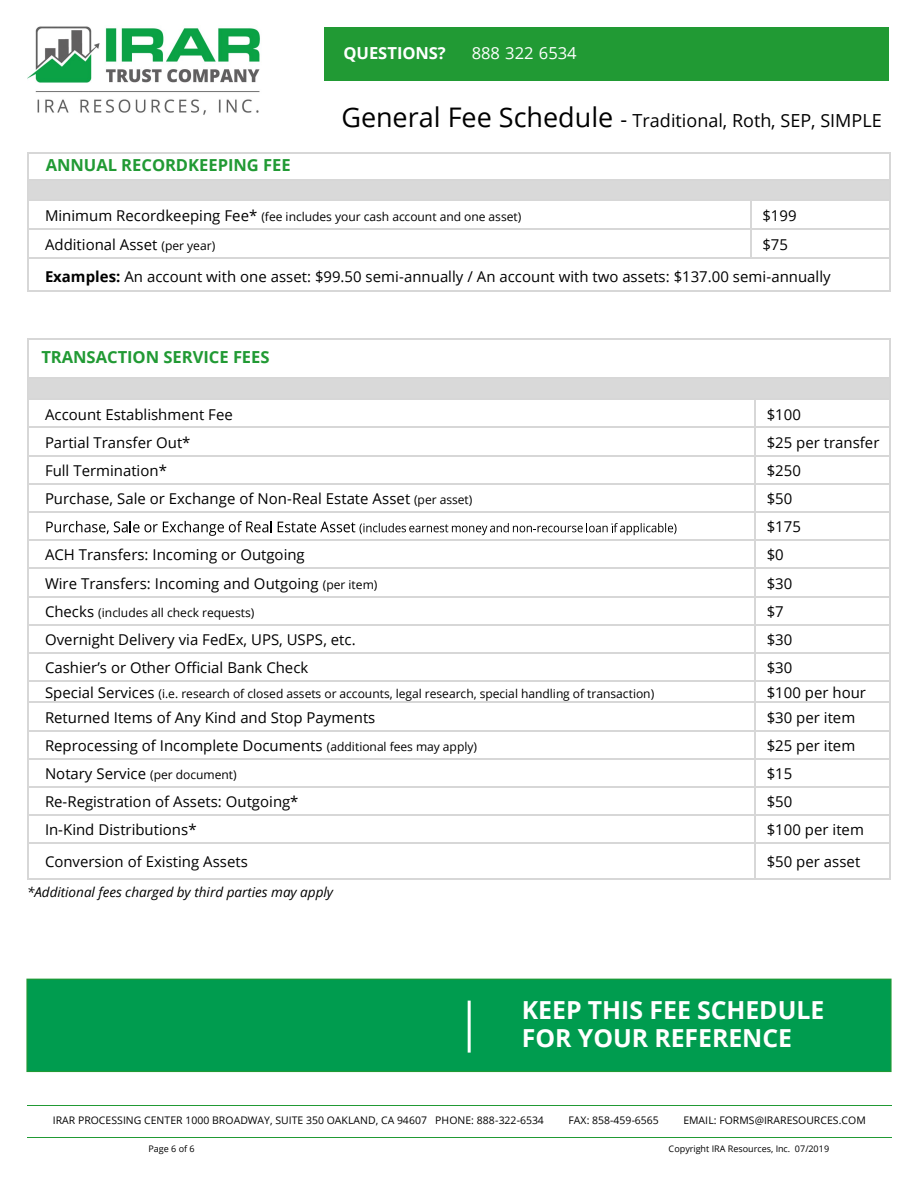
<style>
.page{position:relative;width:918px;height:1188px;background:#fff}
.page>*{position:absolute;margin:0;border:0;box-sizing:border-box;transform-origin:0 0}
.t1{font:700 24.9px/28px "Open Sans";color:#fff}
.t2{font:18px "Open Sans";color:#000}
.t3{font:700 16.65px "Open Sans";letter-spacing:-.005em;color:#219a34}
.t4{font:700 16.5px "Open Sans";color:#219a34}
.t5{font:700 16.5px "Open Sans";color:#fff}
.t6{font:16.5px "Open Sans";letter-spacing:-.005em;color:#fff}
.t7{font:15px "Open Sans";color:#000}
.t8{font:italic 13.5px "Open Sans";color:#000}
.t9{font:12px "Open Sans";color:#000}
.t10{font:10.5px "Open Sans";color:#000}
.t11{font:9px "Open Sans";color:#000}
.s1{font-size:27px}
.s2{font-size:21px}
.s3{font-size:15px}
.s4{font-size:12px}
.s5{font-weight:700}
</style>
<div class="page">
<div style="left:325px;top:28px;width:563px;height:52px;background:#219a34"></div>
<img style="left:27px;top:26px;width:233px;height:89px">
<div style="left:27px;top:180px;width:864px;height:20px;background:#d9d9d9"></div>
<hr style="left:27px;top:153px;width:2px;height:27px;background:#d7d7d7">
<hr style="left:889px;top:153px;width:2px;height:27px;background:#d7d7d7">
<hr style="left:27px;top:200px;width:2px;height:90px;background:#d7d7d7">
<hr style="left:750px;top:201px;width:2px;height:56px;background:#d7d7d7">
<hr style="left:889px;top:200px;width:2px;height:90px;background:#d7d7d7">
<hr style="left:27px;top:153px;width:864px;height:1px;background:#d7d7d7">
<hr style="left:29px;top:179px;width:861px;height:2px;background:#d7d7d7">
<hr style="left:29px;top:199px;width:861px;height:2px;background:#d7d7d7">
<hr style="left:29px;top:228px;width:861px;height:2px;background:#d7d7d7">
<hr style="left:29px;top:257px;width:861px;height:1px;background:#d7d7d7">
<hr style="left:27px;top:290px;width:864px;height:1px;background:#d7d7d7">
<div style="left:27px;top:378px;width:864px;height:21px;background:#d9d9d9"></div>
<svg style="left:46px;top:521px;width:226px;height:15px"></svg>
<svg style="left:278px;top:522px;width:398px;height:13px"></svg>
<hr style="left:27px;top:338px;width:2px;height:40px;background:#d7d7d7">
<hr style="left:889px;top:338px;width:2px;height:40px;background:#d7d7d7">
<hr style="left:27px;top:378px;width:2px;height:501px;background:#d7d7d7">
<hr style="left:889px;top:378px;width:2px;height:501px;background:#d7d7d7">
<hr style="left:755px;top:400px;width:1px;height:478px;background:#d7d7d7">
<hr style="left:27px;top:338px;width:864px;height:1px;background:#d7d7d7">
<hr style="left:29px;top:377px;width:861px;height:2px;background:#d7d7d7">
<hr style="left:29px;top:398px;width:861px;height:2px;background:#d7d7d7">
<hr style="left:29px;top:427px;width:861px;height:1px;background:#d7d7d7">
<hr style="left:29px;top:455px;width:861px;height:1px;background:#d7d7d7">
<hr style="left:29px;top:483px;width:861px;height:2px;background:#d7d7d7">
<hr style="left:29px;top:511px;width:861px;height:2px;background:#d7d7d7">
<hr style="left:29px;top:539px;width:861px;height:2px;background:#d7d7d7">
<hr style="left:29px;top:568px;width:861px;height:1px;background:#d7d7d7">
<hr style="left:29px;top:596px;width:861px;height:1px;background:#d7d7d7">
<hr style="left:29px;top:624px;width:861px;height:2px;background:#d7d7d7">
<hr style="left:29px;top:652px;width:861px;height:2px;background:#d7d7d7">
<hr style="left:29px;top:680px;width:861px;height:2px;background:#d7d7d7">
<hr style="left:29px;top:702px;width:861px;height:1px;background:#d7d7d7">
<hr style="left:29px;top:730px;width:861px;height:1px;background:#d7d7d7">
<hr style="left:29px;top:758px;width:861px;height:2px;background:#d7d7d7">
<hr style="left:29px;top:786px;width:861px;height:2px;background:#d7d7d7">
<hr style="left:29px;top:814px;width:861px;height:2px;background:#d7d7d7">
<hr style="left:29px;top:843px;width:861px;height:1px;background:#d7d7d7">
<hr style="left:27px;top:878px;width:864px;height:2px;background:#d7d7d7">
<div style="left:27px;top:979px;width:864px;height:92px;background:#009c4f"></div>
<hr style="left:468px;top:1001px;width:3px;height:52px;background:#fff">
<div style="left:26px;top:979px;width:866px;height:93px;border:1px solid #219a34"></div>
<hr style="left:27px;top:1105px;width:865px;height:1px;background:#219a34">
<hr style="left:27px;top:1137px;width:865px;height:1px;background:#219a34">
<p class="t5" style="left:343px;top:41px;width:104px">QUESTIONS?</p>
<p class="t6" style="left:472px;top:41px;width:107px">888 322 6534</p>
<p class="t2" style="left:341px;top:108px;width:542px"><span class="s1">General Fee Schedule</span> <span class="s2">-</span> Traditional, Roth, SEP, SIMPLE</p>
<p class="t4" style="left:46px;top:154px;width:246px">ANNUAL RECORDKEEPING FEE</p>
<p class="t9" style="left:45px;top:208px;width:478px"><span class="s3">Minimum Recordkeeping Fee*</span> (fee includes your cash account and one asset)</p>
<p class="t7" style="left:762px;top:205px;width:36px">$199</p>
<p class="t7" style="left:45px;top:234px;width:172px">Additional Asset <span class="s4">(per year)</span></p>
<p class="t7" style="left:762px;top:234px;width:27px">$75</p>
<p class="t7" style="left:45px;top:266px;width:787px"><span class="s5">Examples:</span> An account with one asset: $99.50 semi-annually / An account with two assets: $137.00 semi-annually</p>
<p class="t3" style="left:41px;top:345px;width:230px">TRANSACTION SERVICE FEES</p>
<p class="t7" style="left:45px;top:404px;width:189px">Account Establishment Fee</p>
<p class="t7" style="left:767px;top:404px;width:36px">$100</p>
<p class="t7" style="left:45px;top:432px;width:147px">Partial Transfer Out*</p>
<p class="t7" style="left:767px;top:432px;width:114px">$25 per transfer</p>
<p class="t7" style="left:45px;top:460px;width:123px">Full Termination*</p>
<p class="t7" style="left:767px;top:460px;width:36px">$250</p>
<p class="t7" style="left:45px;top:488px;width:429px">Purchase, Sale or Exchange of Non-Real Estate Asset <span class="s4">(per asset)</span></p>
<p class="t7" style="left:767px;top:488px;width:27px">$50</p>
<p class="t7" style="left:767px;top:516px;width:36px">$175</p>
<p class="t7" style="left:45px;top:544px;width:261px">ACH Transfers: Incoming or Outgoing</p>
<p class="t7" style="left:767px;top:544px;width:19px">$0</p>
<p class="t7" style="left:45px;top:573px;width:334px">Wire Transfers: Incoming and Outgoing <span class="s4">(per item)</span></p>
<p class="t7" style="left:767px;top:573px;width:27px">$30</p>
<p class="t9" style="left:45px;top:604px;width:211px"><span class="s3">Checks</span> (includes all check requests)</p>
<p class="t7" style="left:767px;top:601px;width:19px">$7</p>
<p class="t7" style="left:45px;top:629px;width:312px">Overnight Delivery via FedEx, UPS, USPS, etc.</p>
<p class="t7" style="left:767px;top:629px;width:27px">$30</p>
<p class="t7" style="left:45px;top:657px;width:265px">Cashier’s or Other Official Bank Check</p>
<p class="t7" style="left:767px;top:657px;width:27px">$30</p>
<p class="t9" style="left:45px;top:685px;width:611px"><span class="s3">Special Services</span> (i.e. research of closed assets or accounts, legal research, special handling of transaction)</p>
<p class="t7" style="left:767px;top:682px;width:101px">$100 per hour</p>
<p class="t7" style="left:45px;top:707px;width:332px">Returned Items of Any Kind and Stop Payments</p>
<p class="t7" style="left:767px;top:707px;width:90px">$30 per item</p>
<p class="t7" style="left:45px;top:735px;width:434px">Reprocessing of Incomplete Documents <span class="s4">(additional fees may apply)</span></p>
<p class="t7" style="left:767px;top:735px;width:90px">$25 per item</p>
<p class="t7" style="left:45px;top:763px;width:193px">Notary Service <span class="s4">(per document)</span></p>
<p class="t7" style="left:767px;top:763px;width:27px">$15</p>
<p class="t7" style="left:45px;top:791px;width:255px">Re-Registration of Assets: Outgoing*</p>
<p class="t7" style="left:767px;top:791px;width:27px">$50</p>
<p class="t7" style="left:45px;top:819px;width:153px">In-Kind Distributions*</p>
<p class="t7" style="left:767px;top:819px;width:99px">$100 per item</p>
<p class="t7" style="left:45px;top:851px;width:204px">Conversion of Existing Assets</p>
<p class="t7" style="left:767px;top:851px;width:95px">$50 per asset</p>
<p class="t8" style="left:27px;top:883px;width:308px">*Additional fees charged by third parties may apply</p>
<p class="t1" style="left:522px;top:994px;width:304px">KEEP THIS FEE SCHEDULE<br>FOR YOUR REFERENCE</p>
<p class="t10" style="left:53px;top:1113px;width:492px">IRAR PROCESSING CENTER 1000 BROADWAY, SUITE 350 OAKLAND, CA 94607 PHONE: 888-322-6534</p>
<p class="t10" style="left:568px;top:1113px;width:92px">FAX: 858-459-6565</p>
<p class="t10" style="left:684px;top:1113px;width:184px">EMAIL: FORMS@IRARESOURCES.COM</p>
<p class="t11" style="left:149px;top:1142px;width:48px">Page 6 of 6</p>
<p class="t11" style="left:669px;top:1142px;width:162px">Copyright IRA Resources, Inc. 07/2019</p>
</div>
